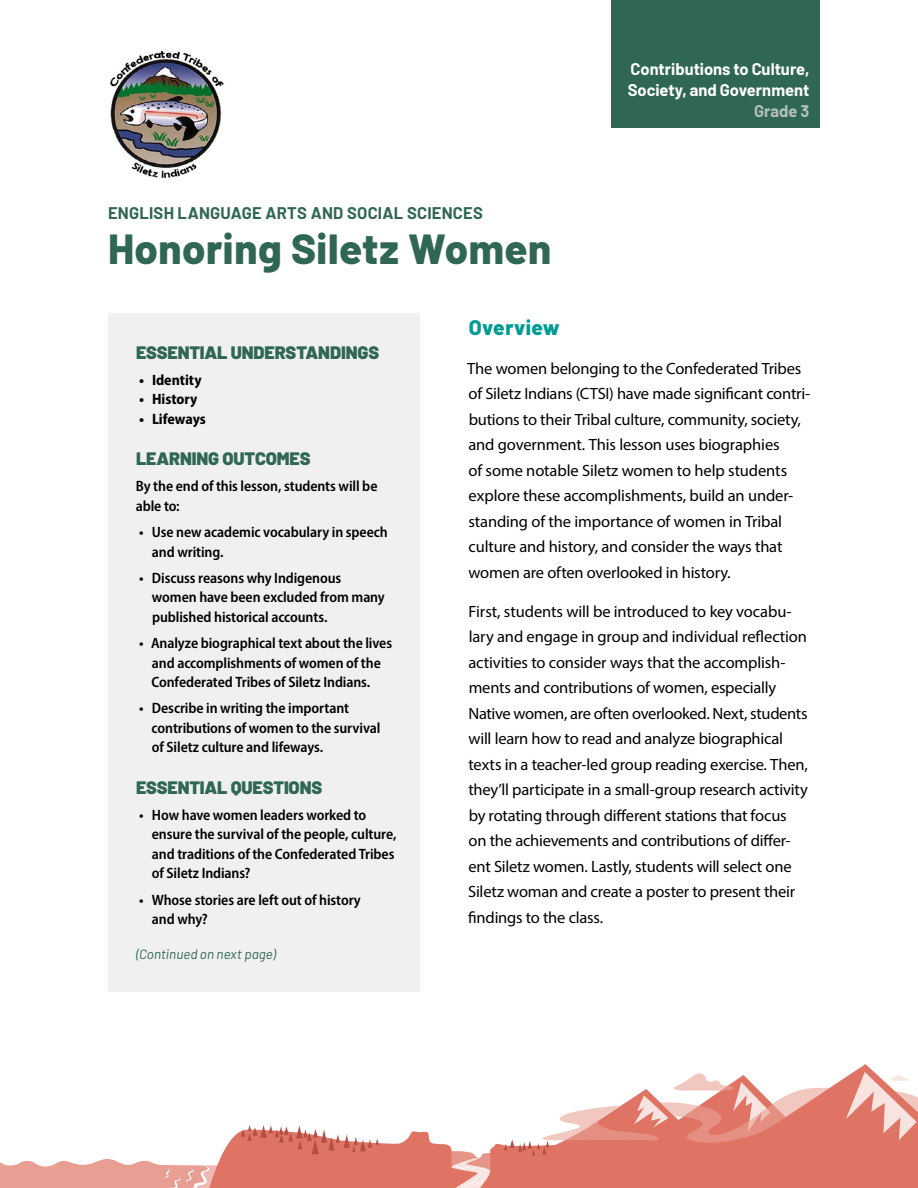
<style>
.page{position:relative;width:918px;height:1188px;background:#fff}
.page>*{position:absolute;margin:0;border:0;box-sizing:border-box;transform-origin:0 0}
.Main_Header{font:800 42px "Barlow";letter-spacing:.015em;color:#306754}
.Section_Header{font:800 21px "Barlow";letter-spacing:.02em;color:#009c94}
.Sidebar_Header{font:900 18px "Barlow";letter-spacing:-.005em;color:#306754}
.t1{font:700 16.5px/21px "Barlow";color:#fff}
.Main_Title_Subhead{font:700 16.5px "Barlow";letter-spacing:.015em;color:#306754}
.t2{font:700 16.5px "Barlow";color:#b3bfb8}
.Body{font:16.35px/25.5px "Myriad Pro";letter-spacing:-.01em;color:#000}
.Sidebar_Body_Text{font:600 semi-condensed 15px/19.5px "Myriad Pro";letter-spacing:-.005em;color:#000}
.t3{font:700 semi-condensed 15px "Myriad Pro";letter-spacing:-.005em;color:#000}
.Sidebar_Header-2{font:italic 13.5px "Barlow";letter-spacing:.005em;color:#306754}
.s1{font-stretch:normal}
</style>
<div class="page">
<svg style="left:0;top:1159px;width:205px;height:29px"></svg>
<svg style="left:205px;top:1064px;width:669px;height:124px"></svg>
<svg style="left:241px;top:1125px;width:138px;height:29px"></svg>
<svg style="left:438px;top:1072px;width:480px;height:116px"></svg>
<div style="left:612px;top:0;width:208px;height:128px;background:#306754"></div>
<img style="left:110px;top:50px;width:114px;height:129px">
<div style="left:108px;top:314px;width:312px;height:678px;background:#eff0ef"></div>
<p class="Main_Title_Subhead" style="left:108px;top:201px;width:376px">ENGLISH LANGUAGE ARTS AND SOCIAL SCIENCES</p>
<p class="Main_Header" style="left:108px;top:218px;width:445px">Honoring Siletz Women</p>
<p class="t1" style="left:628px;top:57px;width:183px">Contributions to Culture,<br>Society, and Government</p>
<p class="t2" style="left:754px;top:99px;width:57px">Grade 3</p>
<p class="Sidebar_Header" style="left:136px;top:339px;width:245px">ESSENTIAL UNDERSTANDINGS</p>
<p class="t3" style="left:139px;top:370px;width:64px"><span class="s1">•</span> Identity</p>
<p class="t3" style="left:139px;top:390px;width:60px"><span class="s1">•</span> History</p>
<p class="t3" style="left:139px;top:409px;width:68px"><span class="s1">•</span> Lifeways</p>
<p class="Sidebar_Header" style="left:136px;top:445px;width:176px">LEARNING OUTCOMES</p>
<p class="Sidebar_Body_Text" style="left:136px;top:476px;width:243px">By the end of this lesson, students will be able to:</p>
<p class="Sidebar_Body_Text" style="left:152px;top:522px;width:237px;text-indent:-13px">• Use new academic vocabulary in speech and writing.</p>
<p class="Sidebar_Body_Text" style="left:152px;top:568px;width:234px;text-indent:-13px">• Discuss reasons why Indigenous women have been excluded from many published historical accounts.</p>
<p class="Sidebar_Body_Text" style="left:151px;top:633px;width:242px;text-indent:-12px">• Analyze biographical text about the lives and accomplishments of women of the<br>Confederated Tribes of Siletz Indians.</p>
<p class="Sidebar_Body_Text" style="left:152px;top:698px;width:230px;text-indent:-12px">• Describe in writing the important contributions of women to the survival of Siletz culture and lifeways.</p>
<p class="Sidebar_Header" style="left:136px;top:774px;width:188px">ESSENTIAL QUESTIONS</p>
<p class="Sidebar_Body_Text" style="left:152px;top:805px;width:246px;text-indent:-13px">• How have women leaders worked to ensure the survival of the people, culture, and traditions of the Confederated Tribes of Siletz Indians?</p>
<p class="Sidebar_Body_Text" style="left:152px;top:890px;width:210px;text-indent:-13px">• Whose stories are left out of history and why?</p>
<p class="Sidebar_Header-2" style="left:136px;top:944px;width:141px">(Continued on next page)</p>
<p class="Section_Header" style="left:469px;top:311px;width:93px">Overview</p>
<p class="Body" style="left:467px;top:355px;width:345px">The women belonging to the Confederated Tribes of Siletz Indians (CTSI) have made significant contri&shy;butions to their Tribal culture, community, society, and government. This lesson uses biographies<br>of some notable Siletz women to help students explore these accomplishments, build an under&shy;standing of the importance of women in Tribal culture and history, and consider the ways that women are often overlooked in history.</p>
<p class="Body" style="left:468px;top:598px;width:341px">First, students will be introduced to key vocabu&shy;lary and engage in group and individual reflection activities to consider ways that the accomplish&shy;ments and contributions of women, especially Native women, are often overlooked. Next, students will learn how to read and analyze biographical texts in a teacher-led group reading exercise. Then, they’ll participate in a small-group research activity by rotating through different stations that focus on the achievements and contributions of differ&shy;ent Siletz women. Lastly, students will select one Siletz woman and create a poster to present their findings to the class.</p>
</div>
